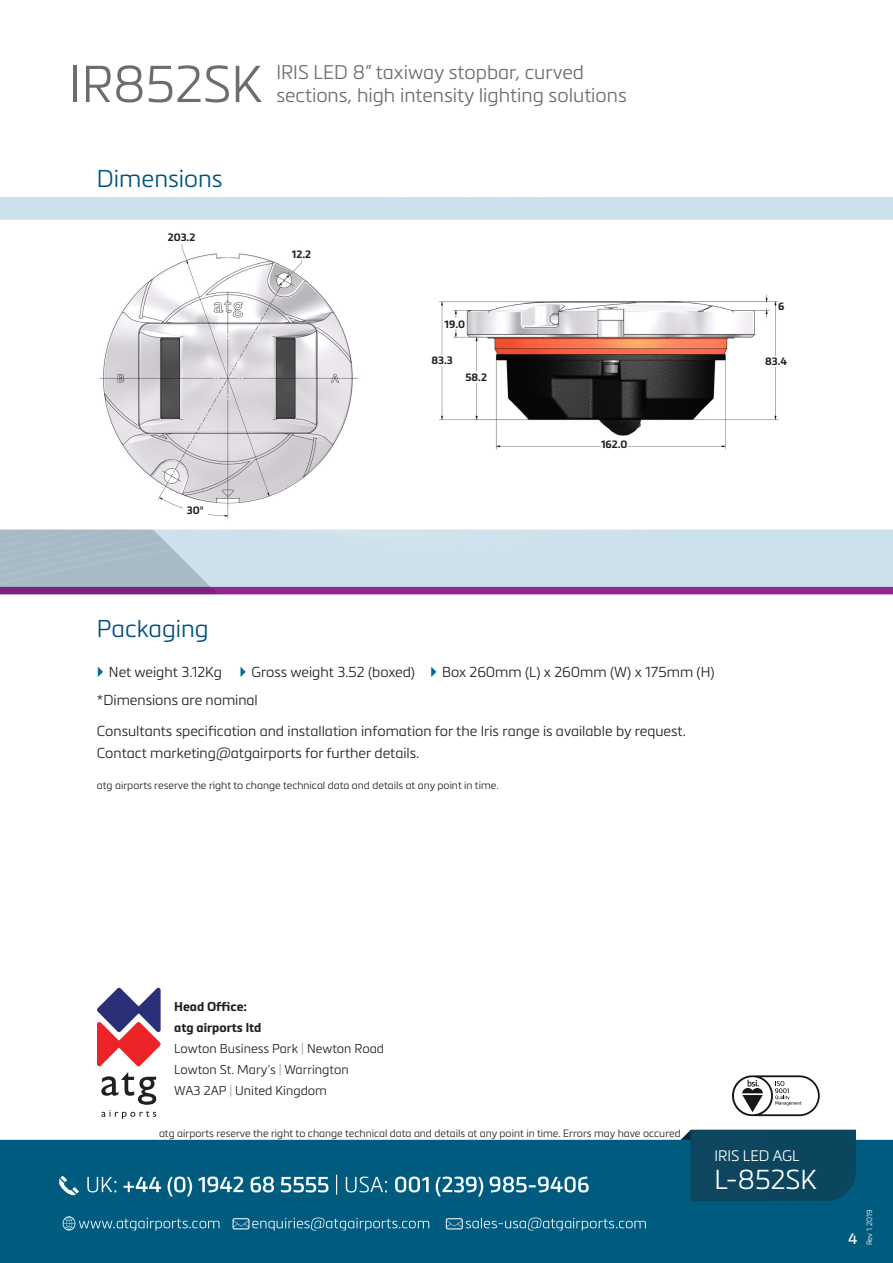
<style>
.page{position:relative;width:893px;height:1263px;background:#fff}
.page>*{position:absolute;margin:0;border:0;box-sizing:border-box;transform-origin:0 0}
.t1{font:300 51px "Metronic Pro";color:#6c6d70}
.t2{font:300 27px "Metronic Pro";color:#fff}
.t3{font:300 24px "Metronic Pro";color:#01507f}
.t4{font:300 19.5px/23.4px "Metronic Pro";color:#6c6d70}
.t5{font:300 15px "Metronic Pro";color:#fff}
.t6{font:15px "Metronic Pro";color:#fff}
.t7{font:300 14.25px/22.5px "Metronic Pro";color:#231f20}
.t8{font:300 12.75px "Metronic Pro";color:#231f20}
.t9{font:700 12.75px "Metronic Pro";color:#231f20}
.t10{font:300 10.5px "Metronic Pro";color:#231f20}
.t11{font:700 10.5px "Metronic Pro";color:#231f20}
.t12{font:300 7.5px "Metronic Pro";color:#fff}
.s1{color:#919396}
</style>
<div class="page">
<img style="left:0;top:197px;width:893px;height:398px">
<img style="left:0;top:1097px;width:893px;height:166px">
<svg style="left:97px;top:988px;width:64px;height:78px"></svg>
<svg style="left:101px;top:1072px;width:55px;height:47px"></svg>
<svg style="left:732px;top:1075px;width:88px;height:41px"></svg>
<svg style="left:392px;top:206px;width:410px;height:327px"></svg>
<img style="left:409px;top:248px;width:393px;height:235px">
<img style="left:94px;top:227px;width:272px;height:295px">
<div style="left:284px;top:248px;width:35px;height:11px;background:#fff"></div>
<div style="left:166px;top:231px;width:31px;height:13px;background:#fff"></div>
<div style="left:183px;top:504px;width:24px;height:12px;background:#fff"></div>
<div style="left:601px;top:439px;width:27px;height:10px;background:#fff"></div>
<div style="left:465px;top:371px;width:22px;height:12px;background:#fff"></div>
<div style="left:431px;top:355px;width:22px;height:11px;background:#fff"></div>
<div style="left:445px;top:318px;width:21px;height:11px;background:#fff"></div>
<div style="left:765px;top:356px;width:46px;height:11px;background:#fff"></div>
<svg style="left:762px;top:304px;width:9px;height:4px"></svg>
<p class="t1" style="left:69px;top:50px;width:195px">IR852SK</p>
<p class="t4" style="left:276px;top:59px;width:352px">IRIS LED 8” taxiway stopbar, curved sections, high intensity lighting solutions</p>
<p class="t3" style="left:97px;top:162px;width:127px">Dimensions</p>
<p class="t11" style="left:168px;top:231px;width:29px">203.2</p>
<p class="t11" style="left:292px;top:247px;width:21px">12.2</p>
<p class="t11" style="left:187px;top:504px;width:18px">30°</p>
<p class="t11" style="left:445px;top:317px;width:22px">19.0</p>
<p class="t11" style="left:431px;top:354px;width:23px">83.3</p>
<p class="t11" style="left:465px;top:370px;width:23px">58.2</p>
<p class="t11" style="left:601px;top:438px;width:28px">162.0</p>
<p class="t3" style="left:97px;top:613px;width:113px">Packaging</p>
<p class="t7" style="left:109px;top:660px;width:114px">Net weight 3.12Kg</p>
<p class="t7" style="left:251px;top:660px;width:165px">Gross weight 3.52 (boxed)</p>
<p class="t7" style="left:442px;top:660px;width:274px">Box 260mm (L) x 260mm (W) x 175mm (H)</p>
<p class="t7" style="left:97px;top:688px;width:162px">*Dimensions are nominal</p>
<p class="t7" style="left:97px;top:719px;width:590px">Consultants specification and installation infomation for the Iris range is available by request.<br>Contact marketing@atgairports for further details.</p>
<p class="t10" style="left:97px;top:778px;width:403px">atg airports reserve the right to change technical data and details at any point in time.</p>
<p class="t11" style="left:778px;top:299px;width:8px">6</p>
<p class="t11" style="left:765px;top:355px;width:24px">83.4</p>
<p class="t9" style="left:174px;top:999px;width:74px">Head Office:</p>
<p class="t9" style="left:174px;top:1020px;width:89px">atg airports ltd</p>
<p class="t8" style="left:174px;top:1040px;width:211px">Lowton Business Park <span class="s1">|</span> Newton Road</p>
<p class="t8" style="left:174px;top:1061px;width:176px">Lowton St. Mary’s <span class="s1">|</span> Warrington</p>
<p class="t8" style="left:174px;top:1082px;width:154px">WA3 2AP <span class="s1">|</span> United Kingdom</p>
<p class="t10" style="left:159px;top:1126px;width:523px">atg airports reserve the right to change technical data and details at any point in time. Errors may have occured</p>
<p class="t5" style="left:714px;top:1145px;width:87px">IRIS LED AGL</p>
<p class="t2" style="left:714px;top:1161px;width:104px">L-852SK</p>
<p class="t6" style="left:848px;top:1228px;width:11px">4</p>
<p class="t12" style="left:864px;top:1245px;width:37px;rotate:-90deg">Rev 1 2019</p>
</div>
